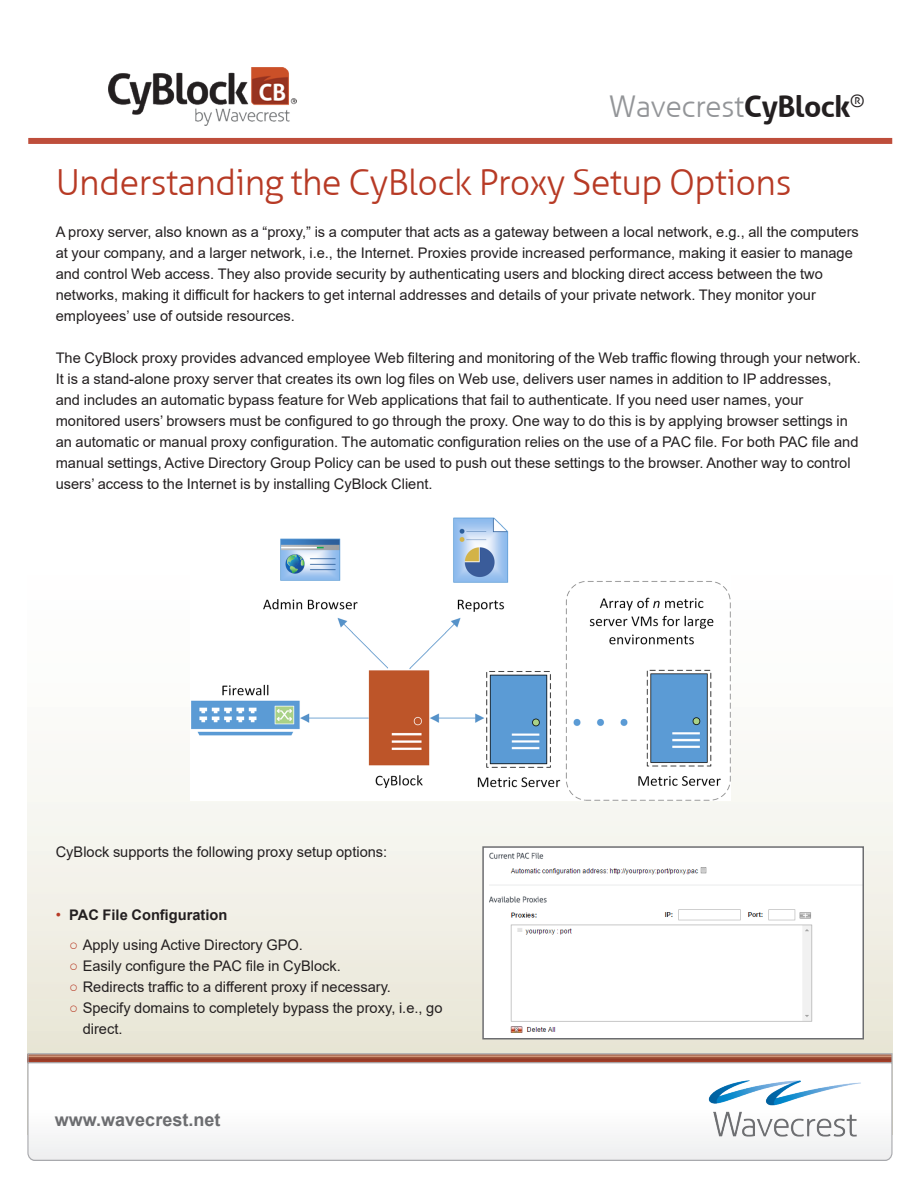
<style>
.page{position:relative;width:918px;height:1188px;background:#fff}
.page>*{position:absolute;margin:0;border:0;box-sizing:border-box;transform-origin:0 0}
.Headline{font:300 36px "WC Aller";letter-spacing:-.02em;color:#b73a25}
.t1{font:300 30px "WC Aller";letter-spacing:-.02em;color:#939598}
.t2{font:700 18px "Arial";color:#6c6d70}
.t3{font:14.7px/21px "Arial";color:#231f20}
.t4{font:700 14.7px "Arial";color:#231f20}
.s1{font-weight:700;color:#231f20}
.s2{font-weight:400;font-size:15px;color:#b73a25}
.s3{font-size:15px;color:#b73a25}
</style>
<div class="page">
<div style="left:27px;top:143px;width:866px;height:991px;background:linear-gradient(to bottom,#fff,#eeece0)"></div>
<svg style="left:27px;top:1053px;width:866px;height:108px"></svg>
<img style="left:702px;top:1072px;width:162px;height:81px">
<div style="left:28px;top:138px;width:864px;height:6px;background:#be4e3b"></div>
<img style="left:108px;top:67px;width:189px;height:59px">
<img style="left:190px;top:518px;width:540px;height:283px">
<img style="left:485px;top:849px;width:376px;height:188px">
<div style="left:482px;top:846px;width:382px;height:194px;border:2px solid #6c6d70"></div>
<h2 class="t1" style="left:609px;top:89px;width:258px">Wavecrest<span class="s1">CyBlock</span><sup>®</sup></h2>
<p class="Headline" style="left:56px;top:162px;width:737px">Understanding the CyBlock Proxy Setup Options</p>
<p class="t3" style="left:56px;top:222px;width:805px">A proxy server, also known as a “proxy,” is a computer that acts as a gateway between a local network, e.g., all the computers at your company, and a larger network, i.e., the Internet. Proxies provide increased performance, making it easier to manage and control Web access. They also provide security by authenticating users and blocking direct access between the two networks, making it difficult for hackers to get internal addresses and details of your private network. They monitor your employees’ use of outside resources.</p>
<p class="t3" style="left:56px;top:348px;width:807px">The CyBlock proxy provides advanced employee Web filtering and monitoring of the Web traffic flowing through your network.<br>It is a stand-alone proxy server that creates its own log files on Web use, delivers user names in addition to IP addresses,<br>and includes an automatic bypass feature for Web applications that fail to authenticate. If you need user names, your monitored users’ browsers must be configured to go through the proxy. One way to do this is by applying browser settings in an automatic or manual proxy configuration. The automatic configuration relies on the use of a PAC file. For both PAC file and manual settings, Active Directory Group Policy can be used to push out these settings to the browser. Another way to control users’ access to the Internet is by installing CyBlock Client.</p>
<p class="t3" style="left:56px;top:841px;width:333px">CyBlock supports the following proxy setup options:</p>
<p class="t4" style="left:56px;top:904px;width:173px"><span class="s2">•</span> PAC File Configuration</p>
<p class="t3" style="left:69px;top:934px;width:235px"><span class="s3">○</span> Apply using Active Directory GPO.</p>
<p class="t3" style="left:69px;top:955px;width:273px"><span class="s3">○</span> Easily configure the PAC file in CyBlock.</p>
<p class="t3" style="left:69px;top:976px;width:323px"><span class="s3">○</span> Redirects traffic to a different proxy if necessary.</p>
<p class="t3" style="left:83px;top:997px;width:361px;text-indent:-14px"><span class="s3">○</span> Specify domains to completely bypass the proxy, i.e., go direct.</p>
<p class="t2" style="left:55px;top:1107px;width:167px">www.wavecrest.net</p>
</div>
